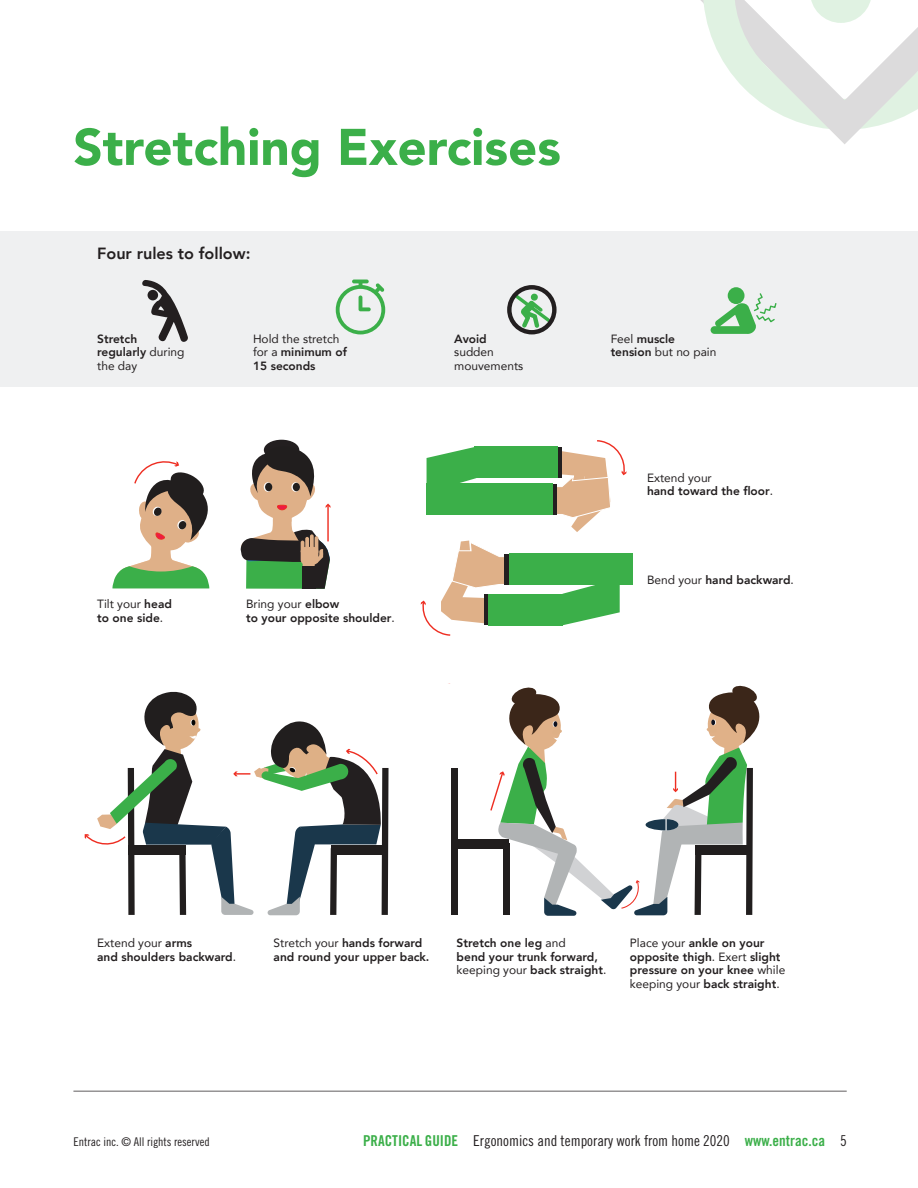
<style>
.page{position:relative;width:918px;height:1188px;background:#fff}
.page>*{position:absolute;margin:0;border:0;box-sizing:border-box;transform-origin:0 0}
.t1{font:900 51px "Avenir";color:#3baf49}
.t2{font:800 16.2px "Avenir";color:#231f20}
.t3{font:15px "Trade Gothic Cond Eighteen";color:#231f20}
.t4{font:800 12px/13.6px "Avenir";color:#231f20}
.t5{font:12px/13.6px "Avenir";color:#231f20}
.t6{font:12px "Trade Gothic Cond Eighteen";color:#231f20}
.s1{font-weight:400}
.s2{font-weight:800}
.s3{font-family:"Trade Gothic Bold Cond Twenty";color:#3baf49}
</style>
<div class="page">
<svg style="left:701px;top:0;width:217px;height:144px"></svg>
<hr style="left:73px;top:1091px;width:774px;height:1px;background:#605e5f">
<div style="left:0;top:231px;width:918px;height:156px;background:#eff0f1"></div>
<svg style="left:336px;top:280px;width:49px;height:54px"></svg>
<div style="left:728px;top:287px;width:17px;height:17px;background:#3baf49;border-radius:50%"></div>
<svg style="left:711px;top:292px;width:66px;height:42px"></svg>
<svg style="left:507px;top:285px;width:50px;height:49px"></svg>
<svg style="left:142px;top:280px;width:46px;height:62px"></svg>
<svg style="left:112px;top:461px;width:98px;height:127px"></svg>
<div style="left:475px;top:447px;width:83px;height:31px;background:#3baf49"></div>
<svg style="left:427px;top:447px;width:49px;height:37px"></svg>
<div style="left:488px;top:594px;width:74px;height:31px;background:#3baf49"></div>
<svg style="left:562px;top:585px;width:58px;height:40px"></svg>
<svg style="left:421px;top:541px;width:93px;height:95px"></svg>
<div style="left:504px;top:554px;width:10px;height:30px;background:#231f20"></div>
<div style="left:509px;top:554px;width:124px;height:31px;background:#3baf49"></div>
<svg style="left:547px;top:440px;width:80px;height:92px"></svg>
<svg style="left:552px;top:484px;width:5px;height:30px"></svg>
<div style="left:426px;top:484px;width:126px;height:31px;background:#3baf49"></div>
<div style="left:264px;top:440px;width:35px;height:20px;background:#231f20;border-radius:50%"></div>
<svg style="left:240px;top:444px;width:90px;height:145px"></svg>
<div style="left:452px;top:840px;width:57px;height:9px;background:#211e1e"></div>
<div style="left:452px;top:768px;width:6px;height:147px;background:#211e1e"></div>
<svg style="left:84px;top:691px;width:305px;height:224px"></svg>
<svg style="left:489px;top:685px;width:271px;height:231px"></svg>
<h1 class="t1" style="left:73px;top:103px;width:489px">Stretching Exercises</h1>
<h2 class="t2" style="left:97px;top:241px;width:155px">Four rules to follow:</h2>
<p class="t4" style="left:97px;top:332px;width:89px">Stretch regularly <span class="s1">during the day</span></p>
<p class="t5" style="left:253px;top:331px;width:95px">Hold the stretch for a <span class="s2">minimum of<br>15 seconds</span></p>
<p class="t4" style="left:454px;top:332px;width:34px">Avoid</p>
<p class="t5" style="left:454px;top:345px;width:71px">sudden mouvements</p>
<p class="t4" style="left:97px;top:597px;width:76px"><span class="s1">Tilt your</span> head to one side<span class="s1">.</span></p>
<p class="t4" style="left:246px;top:597px;width:150px"><span class="s1">Bring your</span> elbow<br>to your opposite shoulder<span class="s1">.</span></p>
<p class="t5" style="left:611px;top:331px;width:107px">Feel <span class="s2">muscle tension</span> but no pain</p>
<p class="t4" style="left:647px;top:471px;width:128px"><span class="s1">Extend your<br></span>hand toward the floor<span class="s1">.</span></p>
<p class="t4" style="left:647px;top:573px;width:148px"><span class="s1">Bend your</span> hand backward<span class="s1">.</span></p>
<p class="t4" style="left:97px;top:936px;width:140px"><span class="s1">Extend your</span> arms<br>and shoulders backward<span class="s1">.</span></p>
<p class="t4" style="left:274px;top:936px;width:157px"><span class="s1">Stretch your</span> hands forward and round your upper back.</p>
<p class="t4" style="left:457px;top:936px;width:151px">Stretch one leg <span class="s1">and<br></span>bend your trunk forward, <span class="s1">keeping your</span> back straight<span class="s1">.</span></p>
<p class="t4" style="left:630px;top:936px;width:157px"><span class="s1">Place your</span> ankle on your opposite thigh<span class="s1">. Exert</span> slight pressure on your knee <span class="s1">while keeping your</span> back straight<span class="s1">.</span></p>
<p class="t6" style="left:73px;top:1134px;width:138px">Entrac inc. © All rights reserved</p>
<p class="t3" style="left:363px;top:1131px;width:485px"><span class="s3">PRACTICAL GUIDE</span> Ergonomics and temporary work from home 2020 <span class="s3">www.entrac.ca</span> 5</p>
</div>
